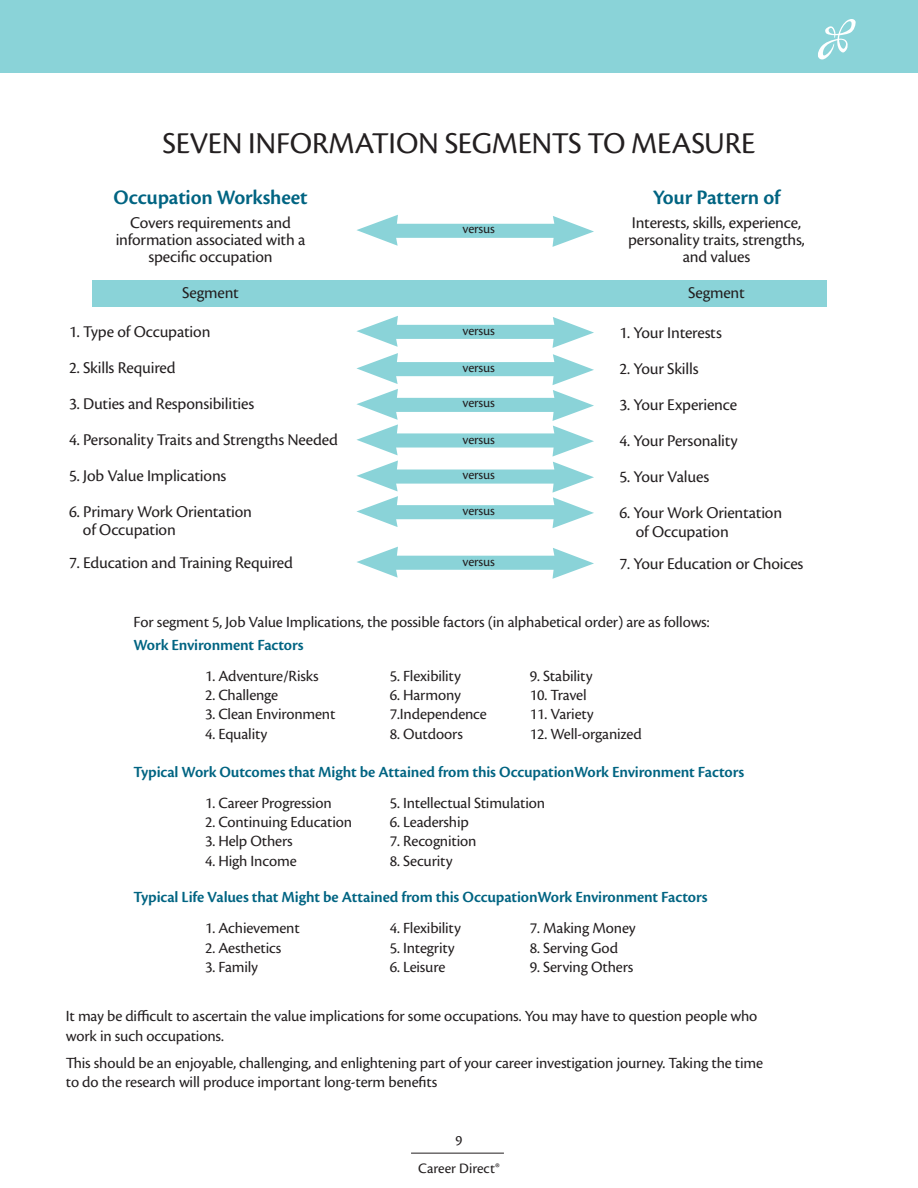
<style>
.page{position:relative;width:918px;height:1188px;background:#fff}
.page>*{position:absolute;margin:0;border:0;box-sizing:border-box;transform-origin:0 0}
.t1{font:31.5px "Cronos Pro";letter-spacing:-.01em;color:#231f20}
.t2{font:600 21.3px "Cronos Pro";letter-spacing:-.01em;color:#016482}
.t3{font:17.1px/17.1px "Cronos Pro";letter-spacing:-.01em;color:#231f20;text-align:center}
.t4{font:16.2px/19.5px "Cronos Pro";letter-spacing:-.01em;color:#231f20}
.t5{font:600 16.2px "Cronos Pro";letter-spacing:-.01em;color:#016482}
.t6{font:15px "Cronos Pro";letter-spacing:.005em;color:#231f20}
.t7{font:13.8px "Cronos Pro";letter-spacing:-.01em;color:#231f20}
</style>
<div class="page">
<hr style="left:411px;top:1153px;width:93px;height:1px;background:#231f20">
<div style="left:0;top:0;width:918px;height:73px;background:#8ad3d8"></div>
<svg style="left:818px;top:19px;width:38px;height:41px"></svg>
<svg style="left:356px;top:316px;width:238px;height:212px"></svg>
<svg style="left:357px;top:547px;width:237px;height:32px"></svg>
<svg style="left:356px;top:215px;width:238px;height:32px"></svg>
<div style="left:92px;top:281px;width:734px;height:26px;background:#8ad3d8"></div>
<p class="t1" style="left:163px;top:125px;width:594px">SEVEN INFORMATION SEGMENTS TO MEASURE</p>
<p class="t2" style="left:114px;top:185px;width:196px">Occupation Worksheet</p>
<p class="t3" style="left:116px;top:214px;width:191px">Covers requirements and information associated with a specific occupation</p>
<p class="t7" style="left:462px;top:221px;width:34px">versus</p>
<p class="t2" style="left:653px;top:185px;width:129px">Your Pattern of</p>
<p class="t3" style="left:632px;top:214px;width:171px">Interests, skills, experience,</p>
<p class="t3" style="left:628px;top:231px;width:178px">personality traits, strengths,</p>
<p class="t3" style="left:683px;top:248px;width:69px">and values</p>
<p class="t3" style="left:182px;top:284px;width:58px">Segment</p>
<p class="t3" style="left:688px;top:284px;width:58px">Segment</p>
<p class="t3" style="left:69px;top:323px;width:143px">1. Type of Occupation</p>
<p class="t3" style="left:69px;top:359px;width:108px">2. Skills Required</p>
<p class="t3" style="left:69px;top:395px;width:187px">3. Duties and Responsibilities</p>
<p class="t3" style="left:69px;top:431px;width:270px">4. Personality Traits and Strengths Needed</p>
<p class="t3" style="left:69px;top:467px;width:159px">5. Job Value Implications</p>
<p class="t3" style="left:69px;top:503px;width:184px">6. Primary Work Orientation</p>
<p class="t3" style="left:83px;top:521px;width:94px">of Occupation</p>
<p class="t3" style="left:69px;top:554px;width:225px">7. Education and Training Required</p>
<p class="t7" style="left:462px;top:323px;width:34px">versus</p>
<p class="t7" style="left:462px;top:360px;width:34px">versus</p>
<p class="t7" style="left:462px;top:395px;width:34px">versus</p>
<p class="t7" style="left:462px;top:432px;width:34px">versus</p>
<p class="t7" style="left:462px;top:467px;width:34px">versus</p>
<p class="t7" style="left:462px;top:503px;width:34px">versus</p>
<p class="t7" style="left:462px;top:554px;width:34px">versus</p>
<p class="t3" style="left:619px;top:324px;width:104px">1. Your Interests</p>
<p class="t3" style="left:619px;top:360px;width:81px">2. Your Skills</p>
<p class="t3" style="left:619px;top:396px;width:119px">3. Your Experience</p>
<p class="t3" style="left:619px;top:432px;width:120px">4. Your Personality</p>
<p class="t3" style="left:619px;top:468px;width:91px">5. Your Values</p>
<p class="t3" style="left:619px;top:504px;width:164px">6. Your Work Orientation</p>
<p class="t3" style="left:636px;top:523px;width:94px">of Occupation</p>
<p class="t3" style="left:619px;top:556px;width:186px">7. Your Education or Choices</p>
<p class="t4" style="left:134px;top:612px;width:578px">For segment 5, Job Value Implications, the possible factors (in alphabetical order) are as follows:</p>
<p class="t5" style="left:134px;top:635px;width:172px">Work Environment Factors</p>
<p class="t4" style="left:205px;top:666px;width:115px">1. Adventure/Risks</p>
<p class="t4" style="left:205px;top:685px;width:75px">2. Challenge</p>
<p class="t4" style="left:205px;top:705px;width:132px">3. Clean Environment</p>
<p class="t4" style="left:205px;top:724px;width:64px">4. Equality</p>
<p class="t4" style="left:390px;top:666px;width:73px">5. Flexibility</p>
<p class="t4" style="left:390px;top:685px;width:73px">6. Harmony</p>
<p class="t4" style="left:390px;top:705px;width:99px">7.Independence</p>
<p class="t4" style="left:390px;top:724px;width:75px">8. Outdoors</p>
<p class="t4" style="left:530px;top:666px;width:64px">9. Stability</p>
<p class="t4" style="left:530px;top:685px;width:58px">10. Travel</p>
<p class="t4" style="left:530px;top:705px;width:65px">11. Variety</p>
<p class="t4" style="left:530px;top:724px;width:114px">12. Well-organized</p>
<p class="t5" style="left:134px;top:762px;width:612px">Typical Work Outcomes that Might be Attained from this OccupationWork Environment Factors</p>
<p class="t4" style="left:205px;top:793px;width:128px">1. Career Progression</p>
<p class="t4" style="left:205px;top:812px;width:149px">2. Continuing Education</p>
<p class="t4" style="left:205px;top:832px;width:89px">3. Help Others</p>
<p class="t4" style="left:205px;top:851px;width:93px">4. High Income</p>
<p class="t4" style="left:390px;top:793px;width:157px">5. Intellectual Stimulation</p>
<p class="t4" style="left:390px;top:812px;width:81px">6. Leadership</p>
<p class="t4" style="left:390px;top:832px;width:88px">7. Recognition</p>
<p class="t4" style="left:390px;top:851px;width:64px">8. Security</p>
<p class="t5" style="left:134px;top:888px;width:575px">Typical Life Values that Might be Attained from this OccupationWork Environment Factors</p>
<p class="t4" style="left:205px;top:918px;width:96px">1. Achievement</p>
<p class="t4" style="left:205px;top:938px;width:78px">2. Aesthetics</p>
<p class="t4" style="left:205px;top:957px;width:54px">3. Family</p>
<p class="t4" style="left:390px;top:918px;width:73px">4. Flexibility</p>
<p class="t4" style="left:390px;top:938px;width:66px">5. Integrity</p>
<p class="t4" style="left:390px;top:957px;width:57px">6. Leisure</p>
<p class="t4" style="left:530px;top:918px;width:107px">7. Making Money</p>
<p class="t4" style="left:530px;top:938px;width:90px">8. Serving God</p>
<p class="t4" style="left:530px;top:957px;width:105px">9. Serving Others</p>
<p class="t4" style="left:66px;top:1007px;width:693px">It may be difficult to ascertain the value implications for some occupations. You may have to question people who work in such occupations.</p>
<p class="t4" style="left:66px;top:1053px;width:699px">This should be an enjoyable, challenging, and enlightening part of your career investigation journey. Taking the time to do the research will produce important long-term benefits</p>
<p class="t6" style="left:456px;top:1132px;width:8px">9</p>
<p class="t6" style="left:418px;top:1160px;width:83px">Career Direct®</p>
</div>
